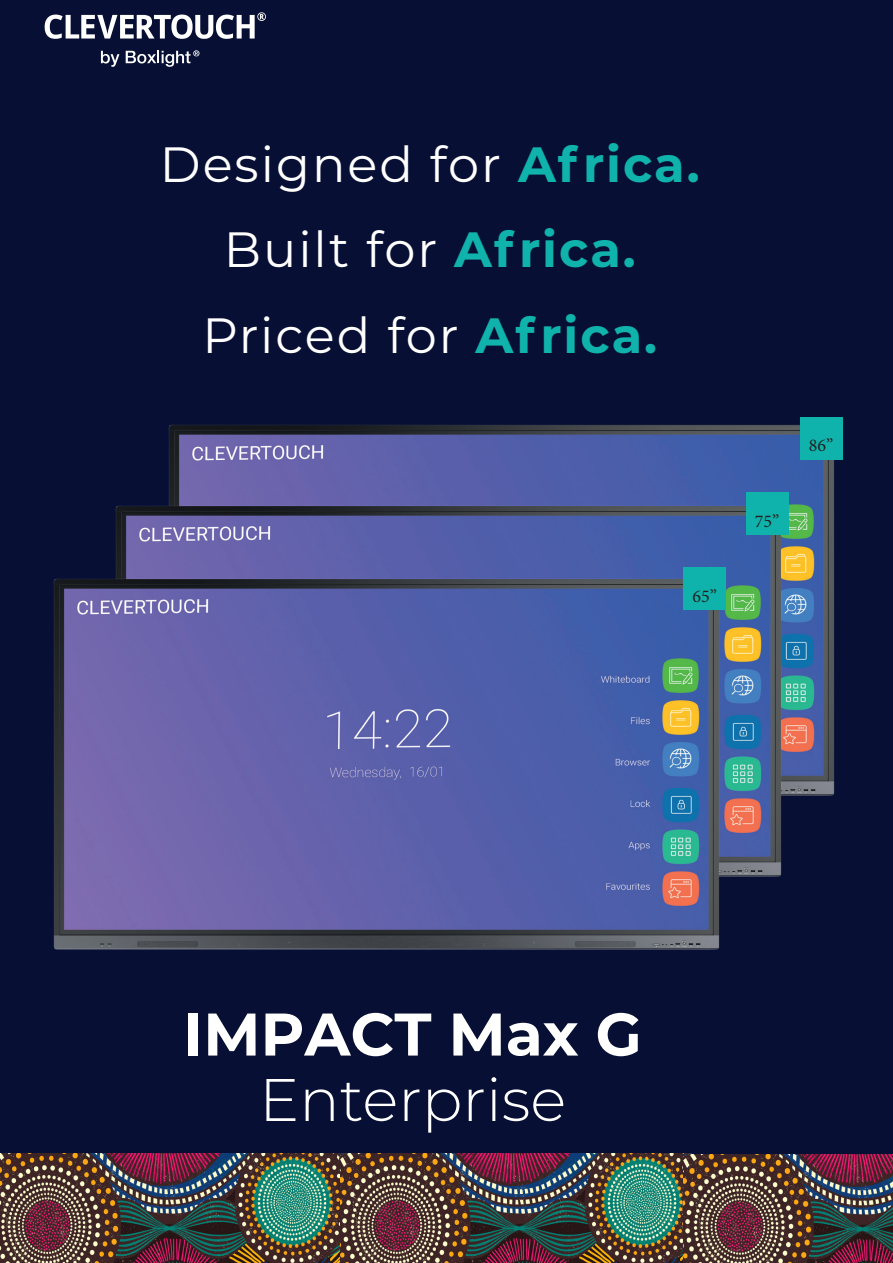
<style>
.page{position:relative;width:893px;height:1263px;background:#071034}
.page>*{position:absolute;margin:0;border:0;box-sizing:border-box;transform-origin:0 0}
.t1{font:700 60px/65.4px "Montserrat";color:#fff;text-align:center}
.t2{font:49.5px "Montserrat";letter-spacing:.04em;color:#fff}
.t3{font:18px "Minion Pro";color:#231f20}
.s1{font-weight:700;color:#10b3ab}
.s2{font-weight:300}
</style>
<div class="page">
<svg style="left:45px;top:12px;width:221px;height:27px"></svg>
<svg style="left:101px;top:51px;width:18px;height:16px"></svg>
<svg style="left:126px;top:50px;width:73px;height:17px"></svg>
<img style="left:168px;top:417px;width:675px;height:379px">
<img style="left:0;top:1153px;width:340px;height:110px">
<img style="left:340px;top:1153px;width:351px;height:110px">
<img style="left:684px;top:1154px;width:209px;height:109px">
<img style="left:115px;top:476px;width:692px;height:401px">
<img style="left:53px;top:549px;width:693px;height:401px">
<div style="left:684px;top:568px;width:42px;height:42px;background:#10b3ab"></div>
<div style="left:746px;top:492px;width:42px;height:43px;background:#10b3ab"></div>
<div style="left:800px;top:417px;width:42px;height:42px;background:#10b3ab"></div>
<p class="t2" style="left:160px;top:130px;width:541px">Designed for <span class="s1">Africa.</span></p>
<p class="t2" style="left:224px;top:216px;width:414px">Built for <span class="s1">Africa.</span></p>
<p class="t2" style="left:202px;top:301px;width:456px">Priced for <span class="s1">Africa.</span></p>
<p class="t3" style="left:693px;top:584px;width:26px">65”</p>
<p class="t3" style="left:755px;top:509px;width:26px">75”</p>
<p class="t3" style="left:809px;top:434px;width:26px">86”</p>
<p class="t1" style="left:184px;top:998px;width:460px">IMPACT Max G<br><span class="s2">Enterprise</span></p>
</div>
